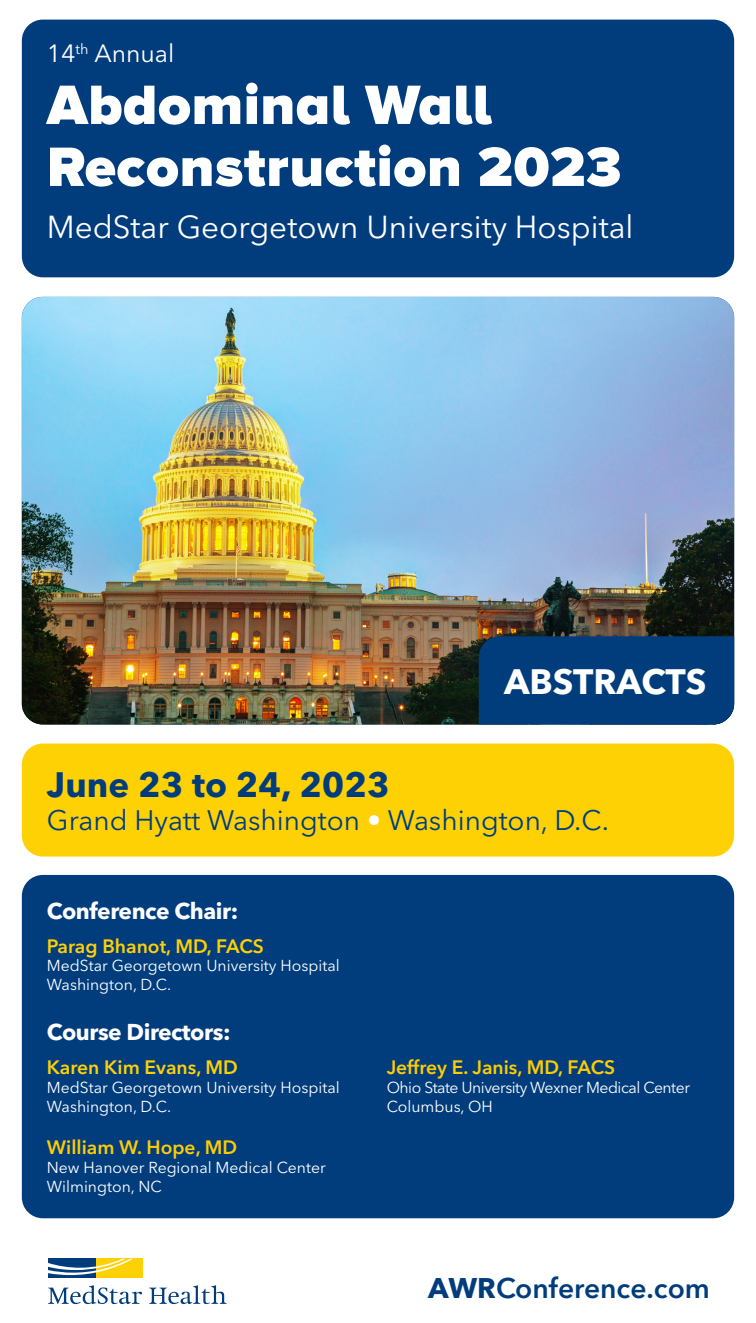
<style>
.page{position:relative;width:756px;height:1323px;background:#fff}
.page>*{position:absolute;margin:0;border:0;box-sizing:border-box;transform-origin:0 0}
.t1{font:900 57.4px "Proxima Nova A";letter-spacing:.01em;color:#fff}
.t2{font:700 35px "Avenir Next LT Pro";color:#013d7d}
.t3{font:700 35px "Avenir Next LT Pro";color:#fff}
.t4{font:31.5px "Avenir Next LT Pro";color:#fff}
.t5{font:600 28.18px "Avenir Next LT Pro";color:#013d7d}
.t6{font:28px "Avenir Next LT Pro";color:#013d7d}
.t7{font:24.85px "Avenir Next LT Pro";color:#fff}
.t8{font:700 22.75px "Avenir Next LT Pro";letter-spacing:-.02em;color:#fff}
.t9{font:600 19.25px "Avenir Next LT Pro";color:#fc0}
.t10{font:600 19.25px "Avenir Next LT Pro";color:#fed105}
.t11{font:15.75px "Avenir Next LT Pro";color:#fff}
.t12{font:15.75px "Avenir Next LT Pro";letter-spacing:-.03em;color:#fff}
.s1{color:#fff}
.s2{font-weight:700}
</style>
<div class="page">
<div style="left:22px;top:20px;width:712px;height:257px;background:#013d7d;border-radius:21px"></div>
<img style="left:22px;top:297px;width:712px;height:427px">
<svg style="left:48px;top:1285px;width:94px;height:19px"></svg>
<svg style="left:149px;top:1285px;width:78px;height:19px"></svg>
<svg style="left:48px;top:1258px;width:95px;height:1px"></svg>
<div style="left:95px;top:1259px;width:48px;height:19px;background:#fed105"></div>
<div style="left:48px;top:1259px;width:47px;height:19px;background:#013d7d"></div>
<svg style="left:48px;top:1259px;width:85px;height:16px"></svg>
<div style="left:22px;top:744px;width:712px;height:113px;background:#fed105;border-radius:21px"></div>
<div style="left:479px;top:636px;width:255px;height:88px;background:#013d7d"></div>
<div style="left:22px;top:875px;width:712px;height:343px;background:#013d7d;border-radius:21px"></div>
<p class="t7" style="left:47px;top:39px;width:129px">14<sup>th</sup> Annual</p>
<p class="t1" style="left:47px;top:71px;width:446px">Abdominal Wall</p>
<p class="t1" style="left:47px;top:133px;width:576px">Reconstruction 2023</p>
<p class="t4" style="left:47px;top:208px;width:588px">MedStar Georgetown University Hospital</p>
<p class="t3" style="left:504px;top:660px;width:204px">ABSTRACTS</p>
<p class="t2" style="left:47px;top:763px;width:344px">June 23 to 24, 2023</p>
<p class="t6" style="left:47px;top:804px;width:564px">Grand Hyatt Washington <span class="s1">•</span> Washington, D.C.</p>
<p class="t8" style="left:47px;top:897px;width:193px">Conference Chair:</p>
<p class="t10" style="left:47px;top:934px;width:219px">Parag Bhanot, MD, FACS</p>
<p class="t11" style="left:47px;top:957px;width:294px">MedStar Georgetown University Hospital</p>
<p class="t11" style="left:47px;top:976px;width:126px">Washington, D.C.</p>
<p class="t8" style="left:47px;top:1018px;width:185px">Course Directors:</p>
<p class="t10" style="left:47px;top:1056px;width:193px">Karen Kim Evans, MD</p>
<p class="t11" style="left:47px;top:1078px;width:294px">MedStar Georgetown University Hospital</p>
<p class="t11" style="left:47px;top:1097px;width:126px">Washington, D.C.</p>
<p class="t9" style="left:47px;top:1135px;width:192px">William W. Hope, MD</p>
<p class="t11" style="left:47px;top:1158px;width:280px">New Hanover Regional Medical Center</p>
<p class="t11" style="left:47px;top:1177px;width:116px">Wilmington, NC</p>
<p class="t9" style="left:387px;top:1056px;width:230px">Jeffrey E. Janis, MD, FACS</p>
<p class="t12" style="left:387px;top:1078px;width:305px">Ohio State University Wexner Medical Center</p>
<p class="t11" style="left:387px;top:1097px;width:108px">Columbus, OH</p>
<p class="t5" style="left:428px;top:1271px;width:283px"><span class="s2">AWR</span>Conference.com</p>
</div>
